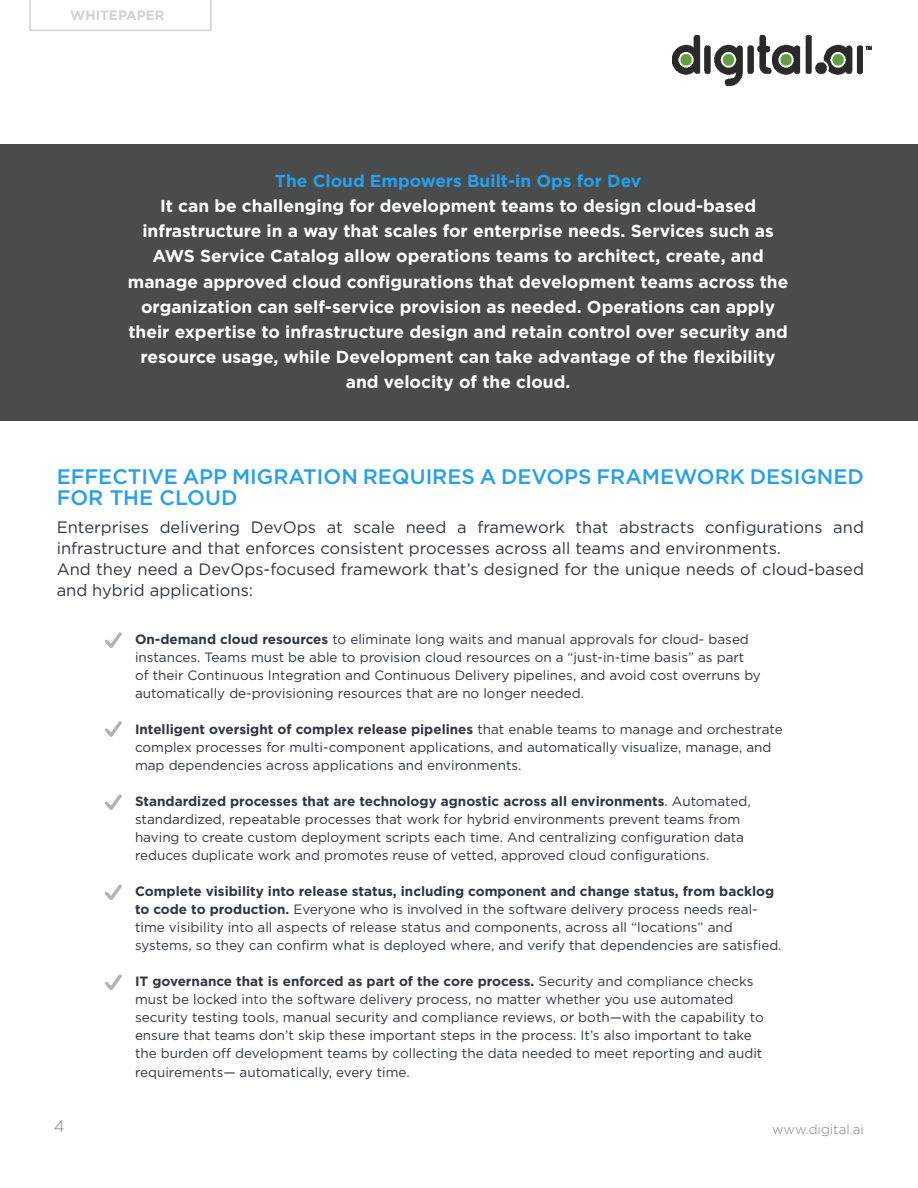
<style>
.page{position:relative;width:918px;height:1188px;background:#fff}
.page>*{position:absolute;margin:0;border:0;box-sizing:border-box;transform-origin:0 0}
.Body_Copy_left{font:500 21px/21px "Gotham";color:#279fea}
.Standard_Paragraph{font:700 17.4px/25.2px "Gotham";color:#fff;text-align:center}
.Standard_Paragraph-2{font:700 17.4px "Gotham";color:#279fea}
.Body_Copy_left-2{font:16.5px/21px "Gotham";color:#2f3743}
.t1{font:300 16.5px "Gotham";color:#808285}
.Standard_Paragraph-3{font:13.5px/18px "Gotham";color:#2f3743}
.t2{font:300 13.5px "Gotham";color:#808285}
.t3{font:700 13.5px "Gotham";color:#d1d2d4}
.s1{font-weight:700}
</style>
<div class="page">
<svg style="left:29px;top:0;width:183px;height:31px"></svg>
<img style="left:672px;top:36px;width:200px;height:49px">
<div style="left:0;top:145px;width:918px;height:276px;background:#4a4c4c"></div>
<svg style="left:105px;top:632px;width:17px;height:16px"></svg>
<svg style="left:105px;top:721px;width:17px;height:16px"></svg>
<svg style="left:105px;top:794px;width:17px;height:16px"></svg>
<svg style="left:105px;top:884px;width:17px;height:16px"></svg>
<svg style="left:105px;top:974px;width:17px;height:16px"></svg>
<p class="t3" style="left:70px;top:6px;width:96px">WHITEPAPER</p>
<p class="Standard_Paragraph-2" style="left:275px;top:169px;width:368px">The Cloud Empowers Built-in Ops for Dev</p>
<p class="Standard_Paragraph" style="left:128px;top:193px;width:662px">It can be challenging for development teams to design cloud-based infrastructure in a way that scales for enterprise needs. Services such as AWS Service Catalog allow operations teams to architect, create, and manage approved cloud configurations that development teams across the organization can self-service provision as needed. Operations can apply their expertise to infrastructure design and retain control over security and resource usage, while Development can take advantage of the flexibility and velocity of the cloud.</p>
<p class="Body_Copy_left" style="left:57px;top:466px;width:809px">EFFECTIVE APP MIGRATION REQUIRES A DEVOPS FRAMEWORK DESIGNED<br>FOR THE CLOUD</p>
<p class="Body_Copy_left-2" style="left:57px;top:517px;width:809px">Enterprises delivering DevOps at scale need a framework that abstracts configurations and infrastructure and that enforces consistent processes across all teams and environments.</p>
<p class="Body_Copy_left-2" style="left:57px;top:559px;width:809px">And they need a DevOps-focused framework that’s designed for the unique needs of cloud-based and hybrid applications:</p>
<p class="Standard_Paragraph-3" style="left:135px;top:630px;width:627px"><span class="s1">On-demand cloud resources</span> to eliminate long waits and manual approvals for cloud- based instances. Teams must be able to provision cloud resources on a “just-in-time basis” as part of their Continuous Integration and Continuous Delivery pipelines, and avoid cost overruns by automatically de-provisioning resources that are no longer needed.</p>
<p class="Standard_Paragraph-3" style="left:135px;top:720px;width:649px"><span class="s1">Intelligent oversight of complex release pipelines</span> that enable teams to manage and orchestrate complex processes for multi-component applications, and automatically visualize, manage, and map dependencies across applications and environments.</p>
<p class="Standard_Paragraph-3" style="left:135px;top:792px;width:617px"><span class="s1">Standardized processes that are technology agnostic across all environments</span>. Automated, standardized, repeatable processes that work for hybrid environments prevent teams from having to create custom deployment scripts each time. And centralizing configuration data reduces duplicate work and promotes reuse of vetted, approved cloud configurations.</p>
<p class="Standard_Paragraph-3" style="left:135px;top:882px;width:648px"><span class="s1">Complete visibility into release status, including component and change status, from backlog to code to production.</span> Everyone who is involved in the software delivery process needs real&shy;time visibility into all aspects of release status and components, across all “locations” and systems, so they can confirm what is deployed where, and verify that dependencies are satisfied.</p>
<p class="Standard_Paragraph-3" style="left:135px;top:972px;width:630px"><span class="s1">IT governance that is enforced as part of the core process.</span> Security and compliance checks must be locked into the software delivery process, no matter whether you use automated security testing tools, manual security and compliance reviews, or both—with the capability to ensure that teams don’t skip these important steps in the process. It’s also important to take the burden off development teams by collecting the data needed to meet reporting and audit</p>
<p class="Standard_Paragraph-3" style="left:135px;top:1063px;width:276px">requirements— automatically, every time.</p>
<p class="t1" style="left:54px;top:1116px;width:12px">4</p>
<p class="t2" style="left:772px;top:1121px;width:93px">www.digital.ai</p>
</div>
